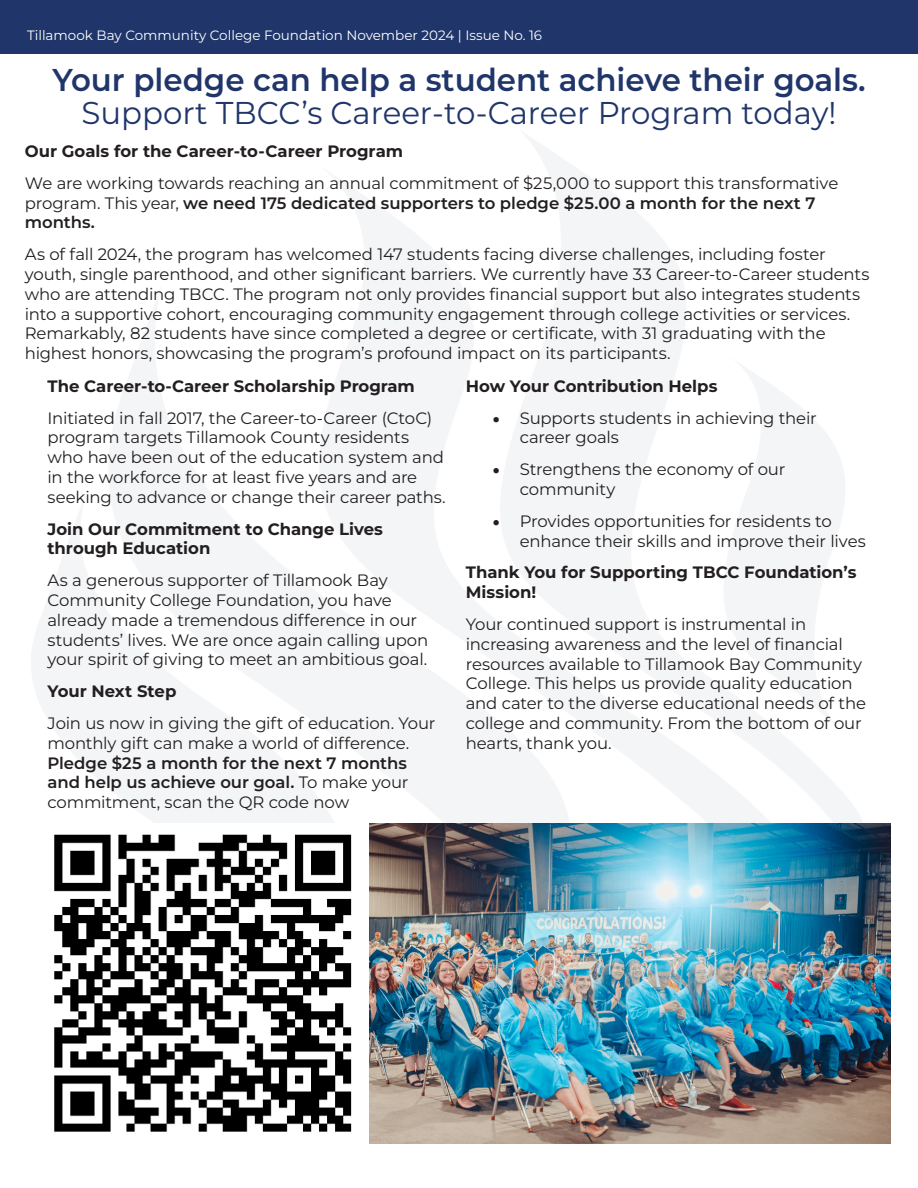
<style>
.page{position:relative;width:918px;height:1188px;background:#fff}
.page>*{position:absolute;margin:0;border:0;box-sizing:border-box;transform-origin:0 0}
.t1{font:600 31.5px "Montserrat";color:#20356a}
.t2{font:31.5px "Montserrat";color:#20356a}
.t3{font:16.5px/19.8px "Montserrat";letter-spacing:-.01em;color:#231f20}
.t4{font:700 16.5px/19.8px "Montserrat";letter-spacing:-.005em;color:#231f20}
.t5{font:13.5px "Montserrat";color:#fff}
.s1{font-weight:600}
</style>
<div class="page">
<div style="left:0;top:0;width:918px;height:54px;background:#20356a"></div>
<img style="left:54px;top:834px;width:298px;height:298px">
<img style="left:369px;top:823px;width:522px;height:320px">
<p class="t5" style="left:27px;top:26px;width:517px">Tillamook Bay Community College Foundation November 2024 | Issue No. 16</p>
<p class="t1" style="left:52px;top:57px;width:815px">Your pledge can help a student achieve their goals.</p>
<p class="t2" style="left:82px;top:91px;width:756px">Support TBCC’s Career-to-Career Program today!</p>
<p class="t4" style="left:25px;top:140px;width:380px">Our Goals for the Career-to-Career Program</p>
<p class="t3" style="left:25px;top:172px;width:815px">We are working towards reaching an annual commitment of $25,000 to support this transformative program. This year, <span class="s1">we need 175 dedicated supporters to pledge $25.00 a month for the next 7 months.</span></p>
<p class="t3" style="left:25px;top:244px;width:846px">As of fall 2024, the program has welcomed 147 students facing diverse challenges, including foster youth, single parenthood, and other significant barriers. We currently have 33 Career-to-Career students who are attending TBCC. The program not only provides financial support but also integrates students into a supportive cohort, encouraging community engagement through college activities or services.<br>Remarkably, 82 students have since completed a degree or certificate, with 31 graduating with the highest honors, showcasing the program’s profound impact on its participants.</p>
<p class="t4" style="left:48px;top:375px;width:369px">The Career-to-Career Scholarship Program</p>
<p class="t3" style="left:48px;top:407px;width:400px">Initiated in fall 2017, the Career-to-Career (CtoC) program targets Tillamook County residents who have been out of the education system and in the workforce for at least five years and are seeking to advance or change their career paths.</p>
<p class="t4" style="left:48px;top:518px;width:337px">Join Our Commitment to Change Lives through Education</p>
<p class="t3" style="left:48px;top:570px;width:382px">As a generous supporter of Tillamook Bay Community College Foundation, you have already made a tremendous difference in our students’ lives. We are once again calling upon your spirit of giving to meet an ambitious goal.</p>
<p class="t4" style="left:48px;top:681px;width:130px">Your Next Step</p>
<p class="t3" style="left:48px;top:713px;width:389px">Join us now in giving the gift of education. Your monthly gift can make a world of difference.<br><span class="s1">Pledge $25 a month for the next 7 months and help us achieve our goal.</span> To make your commitment, scan the QR code now</p>
<p class="t4" style="left:466px;top:375px;width:253px">How Your Contribution Helps</p>
<p class="t3" style="left:520px;top:407px;width:298px;text-indent:-27px">• Supports students in achieving their career goals</p>
<p class="t3" style="left:520px;top:459px;width:267px;text-indent:-27px">• Strengthens the economy of our community</p>
<p class="t3" style="left:520px;top:510px;width:347px;text-indent:-27px">• Provides opportunities for residents to enhance their skills and improve their lives</p>
<p class="t4" style="left:466px;top:562px;width:392px">Thank You for Supporting TBCC Foundation’s<br>Mission!</p>
<p class="t3" style="left:466px;top:614px;width:402px">Your continued support is instrumental in increasing awareness and the level of financial resources available to Tillamook Bay Community College. This helps us provide quality education and cater to the diverse educational needs of the college and community. From the bottom of our hearts, thank you.</p>
</div>
